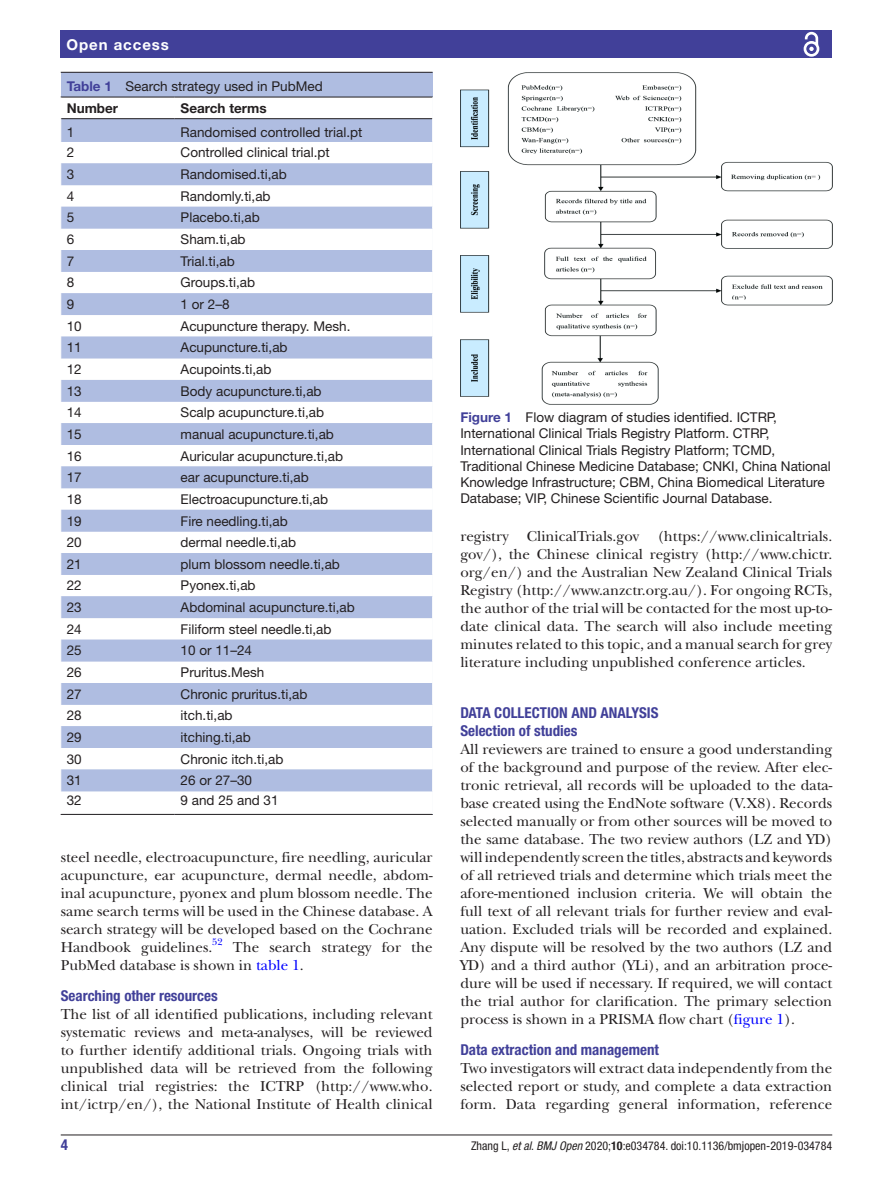
<style>
.page{position:relative;width:893px;height:1191px;background:#fff}
.page>*{position:absolute;margin:0;border:0;box-sizing:border-box;transform-origin:0 0}
.t1{font:15px/18px "New Baskerville";color:#231f20;text-align:justify}
.t2{font:700 condensed 15px/18px "Helvetica Neue LT Std";color:#414099}
.t3{font:700 15px "Helvetica Neue LT Std";letter-spacing:.065em;color:#fff}
.t4{font:13.5px/16.2px "Helvetica Neue LT Std";color:#231f20}
.t5{font:700 13.5px "Helvetica Neue LT Std";color:#231f20}
.t6{font:condensed 12px "Helvetica Neue LT Std";color:#231f20}
.t7{font:9.9px "New Baskerville";color:#00f}
.s1{font-weight:700;color:#414099}
.s2{font-weight:700}
.s3{color:#00f}
.s4{font-style:italic}
</style>
<div class="page">
<hr style="left:61px;top:1134px;width:771px;height:1px;background:#231f20">
<div style="left:61px;top:31px;width:771px;height:27px;background:#414099"></div>
<svg style="left:803px;top:31px;width:17px;height:26px"></svg>
<div style="left:61px;top:73px;width:372px;height:741px;background:#afbde1"></div>
<hr style="left:61px;top:72px;width:372px;height:1px;background:#231f20">
<div style="left:61px;top:98px;width:371px;height:716px;background:#fff"></div>
<svg style="left:61px;top:119px;width:371px;height:672px"></svg>
<hr style="left:61px;top:97px;width:114px;height:1px;background:#231f20">
<hr style="left:61px;top:118px;width:114px;height:1px;background:#231f20">
<hr style="left:175px;top:97px;width:258px;height:1px;background:#231f20">
<hr style="left:175px;top:118px;width:257px;height:1px;background:#231f20">
<hr style="left:61px;top:814px;width:114px;height:1px;background:#231f20">
<hr style="left:175px;top:814px;width:258px;height:1px;background:#231f20">
<svg style="left:432px;top:97px;width:1px;height:717px"></svg>
<img style="left:460px;top:73px;width:372px;height:331px">
<p class="t3" style="left:66px;top:35px;width:104px">Open access</p>
<p class="t4" style="left:67px;top:75px;width:258px;line-height:22px"><span class="s1">Table 1</span> Search strategy used in PubMed<br><span class="s2">Number</span></p>
<p class="t5" style="left:181px;top:99px;width:88px">Search terms</p>
<p class="t4" style="left:67px;top:124px;width:9px">1</p>
<p class="t4" style="left:181px;top:124px;width:183px">Randomised controlled trial.pt</p>
<p class="t4" style="left:67px;top:144px;width:9px">2</p>
<p class="t4" style="left:181px;top:144px;width:151px">Controlled clinical trial.pt</p>
<p class="t4" style="left:67px;top:166px;width:9px">3</p>
<p class="t4" style="left:181px;top:166px;width:108px">Randomised.ti,ab</p>
<p class="t4" style="left:67px;top:188px;width:9px">4</p>
<p class="t4" style="left:181px;top:188px;width:92px">Randomly.ti,ab</p>
<p class="t4" style="left:67px;top:209px;width:9px">5</p>
<p class="t4" style="left:181px;top:209px;width:81px">Placebo.ti,ab</p>
<p class="t4" style="left:67px;top:231px;width:9px">6</p>
<p class="t4" style="left:181px;top:231px;width:67px">Sham.ti,ab</p>
<p class="t4" style="left:67px;top:253px;width:9px">7</p>
<p class="t4" style="left:181px;top:253px;width:56px">Trial.ti,ab</p>
<p class="t4" style="left:67px;top:274px;width:9px">8</p>
<p class="t4" style="left:181px;top:274px;width:76px">Groups.ti,ab</p>
<p class="t4" style="left:67px;top:296px;width:9px">9</p>
<p class="t4" style="left:181px;top:296px;width:51px">1 or 2–8</p>
<p class="t4" style="left:67px;top:317px;width:17px">10</p>
<p class="t4" style="left:181px;top:317px;width:171px">Acupuncture therapy. Mesh.</p>
<p class="t4" style="left:67px;top:339px;width:17px">11</p>
<p class="t4" style="left:181px;top:339px;width:109px">Acupuncture.ti,ab</p>
<p class="t4" style="left:67px;top:361px;width:17px">12</p>
<p class="t4" style="left:181px;top:361px;width:92px">Acupoints.ti,ab</p>
<p class="t4" style="left:67px;top:382px;width:17px">13</p>
<p class="t4" style="left:181px;top:382px;width:143px">Body acupuncture.ti,ab</p>
<p class="t4" style="left:67px;top:404px;width:17px">14</p>
<p class="t4" style="left:181px;top:404px;width:145px">Scalp acupuncture.ti,ab</p>
<p class="t4" style="left:67px;top:426px;width:17px">15</p>
<p class="t4" style="left:181px;top:426px;width:155px">manual acupuncture.ti,ab</p>
<p class="t4" style="left:67px;top:447px;width:17px">16</p>
<p class="t4" style="left:181px;top:447px;width:164px">Auricular acupuncture.ti,ab</p>
<p class="t4" style="left:67px;top:469px;width:17px">17</p>
<p class="t4" style="left:181px;top:469px;width:130px">ear acupuncture.ti,ab</p>
<p class="t4" style="left:67px;top:491px;width:17px">18</p>
<p class="t4" style="left:181px;top:491px;width:149px">Electroacupuncture.ti,ab</p>
<p class="t4" style="left:67px;top:512px;width:17px">19</p>
<p class="t4" style="left:181px;top:512px;width:109px">Fire needling.ti,ab</p>
<p class="t4" style="left:67px;top:534px;width:17px">20</p>
<p class="t4" style="left:181px;top:534px;width:117px">dermal needle.ti,ab</p>
<p class="t4" style="left:67px;top:556px;width:17px">21</p>
<p class="t4" style="left:181px;top:556px;width:161px">plum blossom needle.ti,ab</p>
<p class="t4" style="left:67px;top:577px;width:17px">22</p>
<p class="t4" style="left:181px;top:577px;width:77px">Pyonex.ti,ab</p>
<p class="t4" style="left:67px;top:599px;width:17px">23</p>
<p class="t4" style="left:181px;top:599px;width:176px">Abdominal acupuncture.ti,ab</p>
<p class="t4" style="left:67px;top:620px;width:17px">24</p>
<p class="t4" style="left:181px;top:620px;width:152px">Filiform steel needle.ti,ab</p>
<p class="t4" style="left:67px;top:642px;width:17px">25</p>
<p class="t4" style="left:181px;top:642px;width:73px">10 or 11–24</p>
<p class="t4" style="left:67px;top:664px;width:17px">26</p>
<p class="t4" style="left:181px;top:664px;width:85px">Pruritus.Mesh</p>
<p class="t4" style="left:67px;top:685px;width:17px">27</p>
<p class="t4" style="left:181px;top:685px;width:128px">Chronic pruritus.ti,ab</p>
<p class="t4" style="left:67px;top:707px;width:17px">28</p>
<p class="t4" style="left:181px;top:707px;width:54px">itch.ti,ab</p>
<p class="t4" style="left:67px;top:729px;width:17px">29</p>
<p class="t4" style="left:181px;top:729px;width:72px">itching.ti,ab</p>
<p class="t4" style="left:67px;top:750px;width:17px">30</p>
<p class="t4" style="left:181px;top:750px;width:104px">Chronic itch.ti,ab</p>
<p class="t4" style="left:67px;top:772px;width:17px">31</p>
<p class="t4" style="left:181px;top:772px;width:73px">26 or 27–30</p>
<p class="t4" style="left:67px;top:792px;width:17px">32</p>
<p class="t4" style="left:181px;top:792px;width:100px">9 and 25 and 31</p>
<p class="t1" style="left:61px;top:848px;width:373px">steel needle, electroacupuncture, fire needling, auricular acupuncture, ear acupuncture, dermal needle, abdom&shy;inal acupuncture, pyonex and plum blossom needle. The same search terms will be used in the Chinese database. A search strategy will be developed based on the Cochrane Handbook guidelines.</p>
<p class="t7" style="left:212px;top:936px;width:12px">52</p>
<p class="t1" style="left:61px;top:938px;width:373px;text-indent:172px">The search strategy for the<br>PubMed database is shown in <span class="s3">table 1</span>.</p>
<p class="t2" style="left:61px;top:986px;width:159px">Searching other resources</p>
<p class="t1" style="left:61px;top:1005px;width:373px">The list of all identified publications, including relevant systematic reviews and meta-analyses, will be reviewed to further identify additional trials. Ongoing trials with unpublished data will be retrieved from the following clinical trial registries: the ICTRP (http://www.who. int/ictrp/en/), the National Institute of Health clinical</p>
<p class="t4" style="left:460px;top:409px;width:372px"><span class="s1">Figure 1</span> Flow diagram of studies identified. ICTRP, International Clinical Trials Registry Platform. CTRP, International Clinical Trials Registry Platform; TCMD, Traditional Chinese Medicine Database; CNKI, China National Knowledge Infrastructure; CBM, China Biomedical Literature Database; VIP, Chinese Scientific Journal Database.</p>
<p class="t1" style="left:460px;top:527px;width:373px">registry ClinicalTrials.gov (https://www.clinicaltrials. gov/), the Chinese clinical registry (http://www.chictr. org/en/) and the Australian New Zealand Clinical Trials Registry (http://www.anzctr.org.au/). For ongoing RCTs, the author of the trial will be contacted for the most up-to&shy;date clinical data. The search will also include meeting minutes related to this topic, and a manual search for grey literature including unpublished conference articles.</p>
<p class="t2" style="left:460px;top:703px;width:200px">DATA COLLECTION AND ANALYSIS<br>Selection of studies</p>
<p class="t1" style="left:460px;top:740px;width:373px">All reviewers are trained to ensure a good understanding of the background and purpose of the review. After elec&shy;tronic retrieval, all records will be uploaded to the data&shy;base created using the EndNote software (V.X8). Records selected manually or from other sources will be moved to the same database. The two review authors (LZ and YD) will independently screen the titles, abstracts and keywords of all retrieved trials and determine which trials meet the afore-mentioned inclusion criteria. We will obtain the full text of all relevant trials for further review and eval&shy;uation. Excluded trials will be recorded and explained.<br>Any dispute will be resolved by the two authors (LZ and YD) and a third author (YLi), and an arbitration proce&shy;dure will be used if necessary. If required, we will contact the trial author for clarification. The primary selection process is shown in a PRISMA flow chart (<span class="s3">figure 1</span>).</p>
<p class="t2" style="left:460px;top:1040px;width:200px">Data extraction and management</p>
<p class="t1" style="left:460px;top:1059px;width:373px">Two investigators will extract data independently from the selected report or study, and complete a data extraction form. Data regarding general information, reference</p>
<p class="t2" style="left:61px;top:1135px;width:9px">4</p>
<p class="t6" style="left:471px;top:1138px;width:363px">Zhang L, <span class="s4">et al</span>. <span class="s4">BMJ Open</span> 2020;<span class="s2">10</span>:e034784. doi:10.1136/bmjopen-2019-034784</p>
</div>
